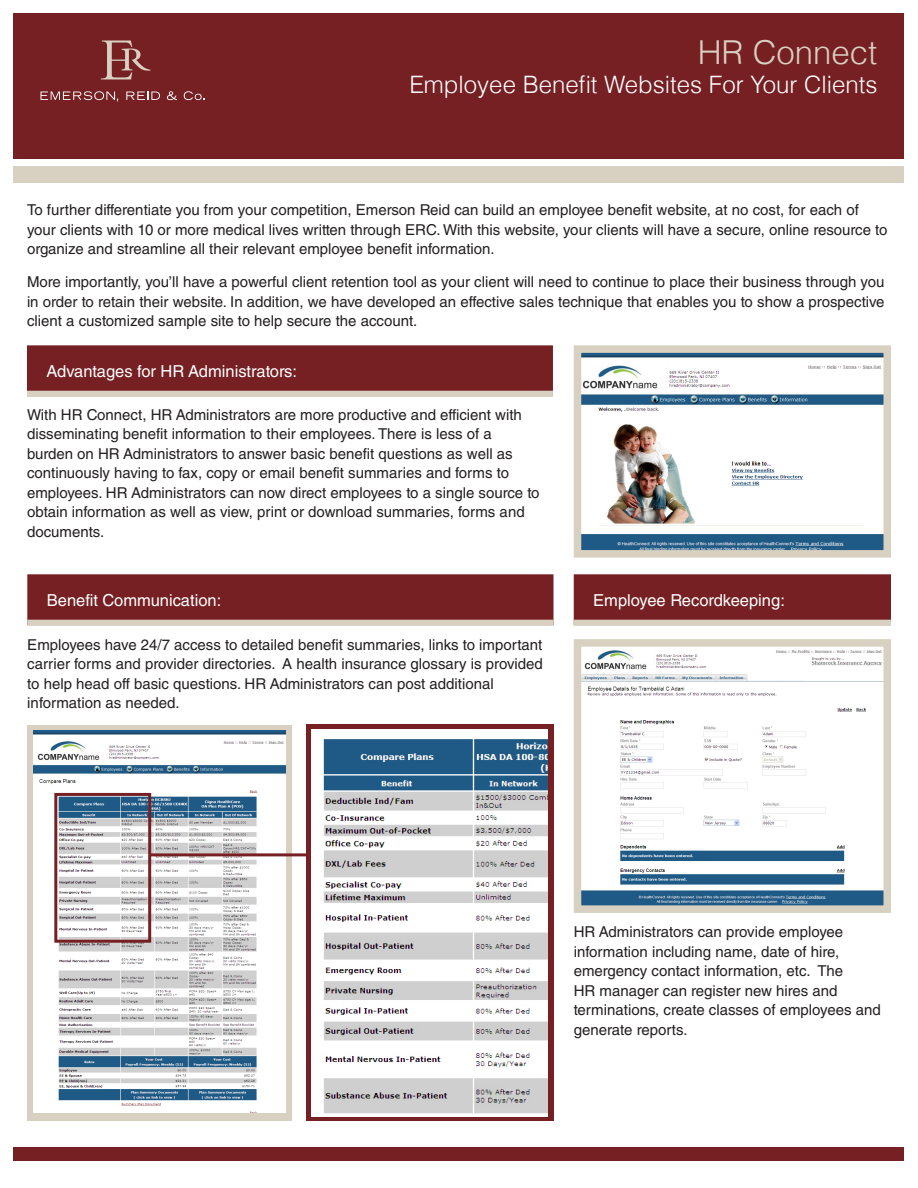
<style>
.page{position:relative;width:918px;height:1188px;background:#fff}
.page>*{position:absolute;margin:0;border:0;box-sizing:border-box;transform-origin:0 0}
.t1{font:300 33px "Helvetica";color:#d8d0c0}
.t2{font:300 24px "Helvetica";color:#fff}
.Body_Copy{font:16.5px "Helvetica LT Std";color:#fff}
.Body_Copy-2{font:15px/19.5px "Helvetica LT Std";color:#231f20}
</style>
<div class="page">
<div style="left:14px;top:14px;width:890px;height:145px;background:#762023"></div>
<div style="left:14px;top:166px;width:890px;height:17px;background:#d8d0c0"></div>
<div style="left:14px;top:1148px;width:890px;height:13px;background:#762023"></div>
<svg style="left:101px;top:41px;width:49px;height:38px"></svg>
<svg style="left:40px;top:91px;width:78px;height:11px"></svg>
<svg style="left:126px;top:92px;width:34px;height:8px"></svg>
<svg style="left:167px;top:91px;width:10px;height:9px"></svg>
<svg style="left:184px;top:91px;width:20px;height:9px"></svg>
<img style="left:583px;top:354px;width:299px;height:195px">
<div style="left:574px;top:345px;width:317px;height:213px;border:8px solid #d8d0c0"></div>
<div style="left:30px;top:348px;width:520px;height:45px;background:#762023"></div>
<div style="left:27px;top:345px;width:526px;height:51px;border:6px solid #762023"></div>
<div style="left:27px;top:391px;width:526px;height:6px;background:#d8d0c0"></div>
<div style="left:27px;top:725px;width:264px;height:395px;background:#d8d0c0"></div>
<img style="left:33px;top:730px;width:252px;height:383px">
<div style="left:306px;top:724px;width:248px;height:397px;background:#762023"></div>
<img style="left:311px;top:729px;width:237px;height:387px">
<div style="left:54px;top:793px;width:97px;height:150px;border:3px solid #762023"></div>
<hr style="left:150px;top:853px;width:159px;height:3px;background:#762023">
<div style="left:30px;top:577px;width:520px;height:45px;background:#762023"></div>
<div style="left:27px;top:574px;width:527px;height:51px;border:6px solid #762023"></div>
<div style="left:27px;top:620px;width:526px;height:6px;background:#d8d0c0"></div>
<img style="left:583px;top:650px;width:299px;height:254px">
<div style="left:574px;top:639px;width:317px;height:274px;border:8px solid #d8d0c0"></div>
<div style="left:577px;top:577px;width:311px;height:45px;background:#762023"></div>
<div style="left:574px;top:574px;width:317px;height:51px;border:6px solid #762023"></div>
<div style="left:574px;top:620px;width:317px;height:6px;background:#d8d0c0"></div>
<p class="t1" style="left:698px;top:32px;width:181px">HR Connect</p>
<p class="t2" style="left:409px;top:69px;width:470px">Employee Benefit Websites For Your Clients</p>
<p class="Body_Copy-2" style="left:27px;top:200px;width:862px">To further differentiate you from your competition, Emerson Reid can build an employee benefit website, at no cost, for each of your clients with 10 or more medical lives written through ERC. With this website, your clients will have a secure, online resource to organize and streamline all their relevant employee benefit information.</p>
<p class="Body_Copy-2" style="left:27px;top:272px;width:859px;text-align:justify">More importantly, you’ll have a powerful client retention tool as your client will need to continue to place their business through you in order to retain their website. In addition, we have developed an effective sales technique that enables you to show a prospective client a customized sample site to help secure the account.</p>
<p class="Body_Copy" style="left:46px;top:361px;width:252px">Advantages for HR Administrators:</p>
<p class="Body_Copy-2" style="left:27px;top:405px;width:514px">With HR Connect, HR Administrators are more productive and efficient with disseminating benefit information to their employees. There is less of a burden on HR Administrators to answer basic benefit questions as well as continuously having to fax, copy or email benefit summaries and forms to employees. HR Administrators can now direct employees to a single source to obtain information as well as view, print or download summaries, forms and documents.</p>
<p class="Body_Copy" style="left:47px;top:590px;width:176px">Benefit Communication:</p>
<p class="Body_Copy-2" style="left:27px;top:635px;width:517px">Employees have 24/7 access to detailed benefit summaries, links to important carrier forms and provider directories. A health insurance glossary is provided to help head off basic questions. HR Administrators can post additional information as needed.</p>
<p class="Body_Copy" style="left:593px;top:590px;width:193px">Employee Recordkeeping:</p>
<p class="Body_Copy-2" style="left:574px;top:922px;width:308px">HR Administrators can provide employee information including name, date of hire, emergency contact information, etc. The<br>HR manager can register new hires and terminations, create classes of employees and generate reports.</p>
</div>
